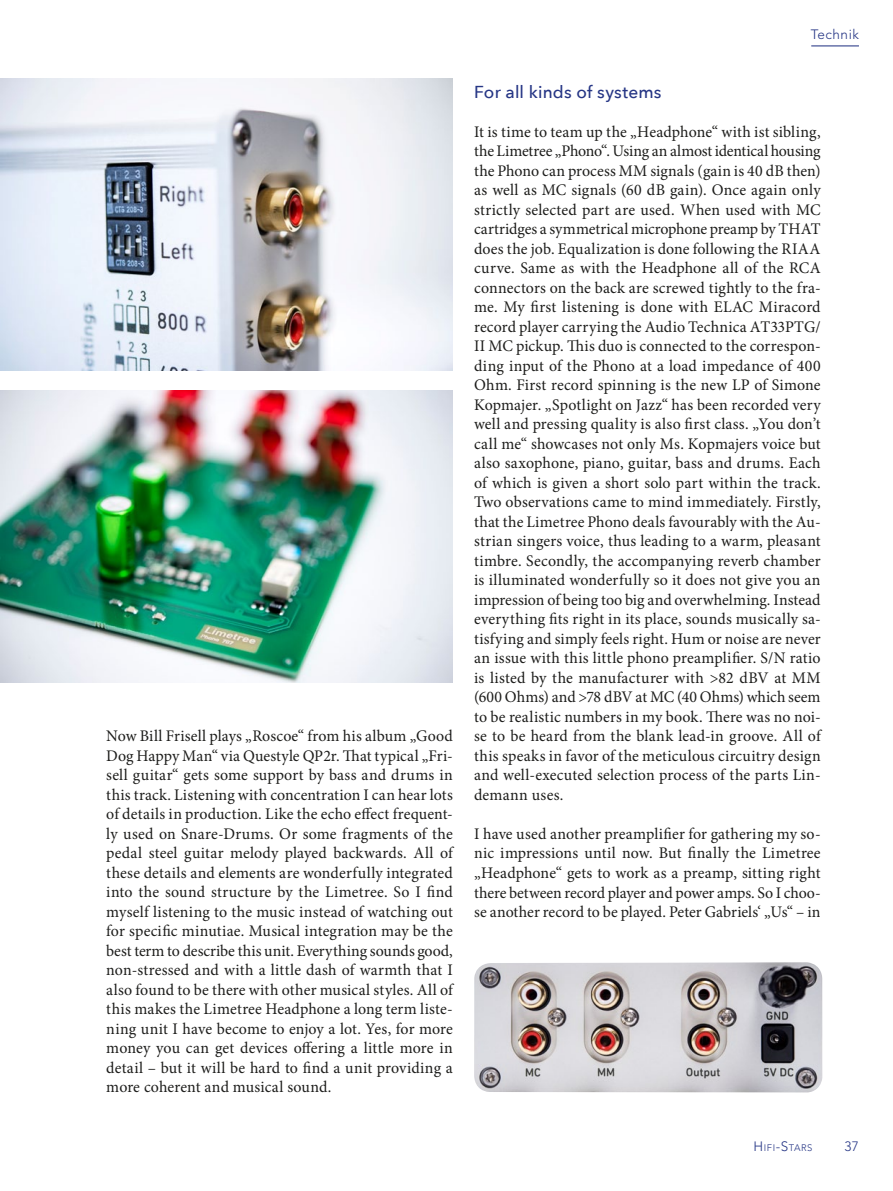
<style>
.page{position:relative;width:893px;height:1191px;background:#fff}
.page>*{position:absolute;margin:0;border:0;box-sizing:border-box;transform-origin:0 0}
.t1{font:500 17.25px "Avenir Next";letter-spacing:.01em;color:#263685}
.t2{font:16.2px/19.5px "Minion Pro";letter-spacing:.005em;color:#1d1d1b;text-align:justify}
.t3{font:300 13.5px "Avenir LT Std";letter-spacing:.04em;color:#263685}
.t4{font:300 9.45px "Avenir LT Std";letter-spacing:.055em;color:#263685}
.s1{font-size:13.5px}
</style>
<div class="page">
<img style="left:0;top:78px;width:453px;height:292px">
<img style="left:0;top:390px;width:453px;height:292px">
<img style="left:474px;top:962px;width:349px;height:130px">
<hr style="left:811px;top:45px;width:48px;height:1px;background:#263685">
<p class="t2" style="left:106px;top:726px;width:348px">Now Bill Frisell plays „Roscoe“ from his album „Good Dog Happy Man“ via Questyle QP2r. That typical „Fri&shy;sell guitar“ gets some support by bass and drums in this track. Listening with concentration I can hear lots of details in production. Like the echo effect frequent&shy;ly used on Snare-Drums. Or some fragments of the pedal steel guitar melody played backwards. All of these details and elements are wonderfully integrated into the sound structure by the Limetree. So I find myself listening to the music instead of watching out for specific minutiae. Musical integration may be the best term to describe this unit. Everything sounds good, non-stressed and with a little dash of warmth that I also found to be there with other musical styles. All of this makes the Limetree Headphone a long term liste&shy;ning unit I have become to enjoy a lot. Yes, for more money you can get devices offering a little more in detail – but it will be hard to find a unit providing a more coherent and musical sound.</p>
<p class="t3" style="left:811px;top:26px;width:50px">Technik</p>
<p class="t1" style="left:474px;top:77px;width:189px">For all kinds of systems</p>
<p class="t2" style="left:474px;top:122px;width:348px">It is time to team up the „Headphone“ with ist sibling, the Limetree „Phono“. Using an almost identical housing the Phono can process MM signals (gain is 40 dB then) as well as MC signals (60 dB gain). Once again only strictly selected part are used. When used with MC cartridges a symmetrical microphone preamp by THAT does the job. Equalization is done following the RIAA curve. Same as with the Headphone all of the RCA connectors on the back are screwed tightly to the fra&shy;me. My first listening is done with ELAC Miracord record player carrying the Audio Technica AT33PTG/ II MC pickup. This duo is connected to the correspon&shy;ding input of the Phono at a load impedance of 400<br>Ohm. First record spinning is the new LP of Simone Kopmajer. „Spotlight on Jazz“ has been recorded very well and pressing quality is also first class. „You don’t call me“ showcases not only Ms. Kopmajers voice but also saxophone, piano, guitar, bass and drums. Each of which is given a short solo part within the track.<br>Two observations came to mind immediately. Firstly, that the Limetree Phono deals favourably with the Au&shy;strian singers voice, thus leading to a warm, pleasant timbre. Secondly, the accompanying reverb chamber is illuminated wonderfully so it does not give you an impression of being too big and overwhelming. Instead everything fits right in its place, sounds musically sa&shy;tisfying and simply feels right. Hum or noise are never an issue with this little phono preamplifier. S/N ratio is listed by the manufacturer with &gt;82 dBV at MM (600 Ohms) and &gt;78 dBV at MC (40 Ohms) which seem to be realistic numbers in my book. There was no noi&shy;se to be heard from the blank lead-in groove. All of this speaks in favor of the meticulous circuitry design and well-executed selection process of the parts Lin&shy;demann uses.</p>
<p class="t2" style="left:474px;top:824px;width:348px">I have used another preamplifier for gathering my so&shy;nic impressions until now. But finally the Limetree „Headphone“ gets to work as a preamp, sitting right there between record player and power amps. So I choo&shy;se another record to be played. Peter Gabriels‘ „Us“ – in</p>
<p class="t4" style="left:754px;top:1142px;width:59px"><span class="s1">H</span>IFI<span class="s1">-S</span>TARS</p>
<p class="t3" style="left:844px;top:1138px;width:16px">37</p>
</div>
